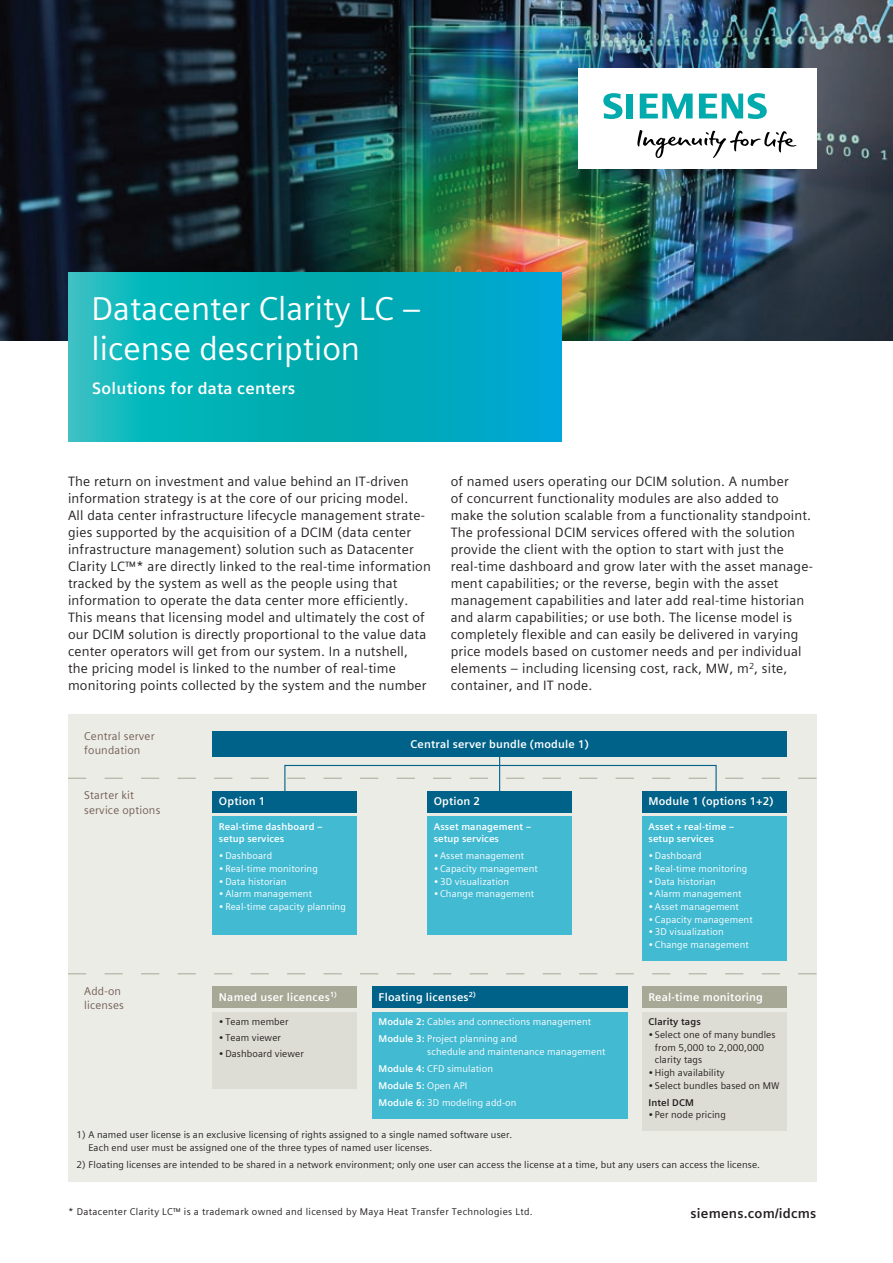
<style>
.page{position:relative;width:893px;height:1263px;background:#fff}
.page>*{position:absolute;margin:0;border:0;box-sizing:border-box;transform-origin:0 0}
.t1{font:33px/39.6px "Siemens Sans Global";color:#fff}
.t2{font:700 16.5px "Siemens Sans Global";letter-spacing:.015em;color:#fff}
.t3{font:13.5px/17px "Siemens Sans Global";letter-spacing:.015em;color:#231f20}
.t4{font:700 13.5px "Siemens Sans Global";letter-spacing:.015em;color:#231f20}
.t5{font:700 11.25px "Siemens Sans Global";letter-spacing:.015em;color:#fff}
.t6{font:11.25px/14.7px "Siemens Sans Global";letter-spacing:.015em;color:#725e54}
.t7{font:9.75px/17px "Siemens Sans Global";letter-spacing:.01em;color:#fff}
.t8{font:9.75px/12.6px "Siemens Sans Global";letter-spacing:.01em;color:#231f20}
.t9{font:700 9.75px/12.8px "Siemens Sans Global";letter-spacing:.01em;color:#fff}
.t10{font:9.75px "Siemens Sans Global";letter-spacing:.035em;color:#231f20}
.t11{font:700 9.75px "Siemens Sans Global";letter-spacing:.01em;color:#231f20}
.s1{font-weight:700}
</style>
<div class="page">
<div style="left:68px;top:714px;width:748px;height:468px;background:#ecece7"></div>
<img style="left:0;top:0;width:893px;height:340px">
<hr style="left:499px;top:748px;width:1px;height:51px;background:#006288">
<div style="left:578px;top:68px;width:238px;height:101px;background:#fff"></div>
<svg style="left:637px;top:130px;width:159px;height:28px"></svg>
<svg style="left:603px;top:93px;width:30px;height:26px"></svg>
<svg style="left:640px;top:94px;width:53px;height:25px"></svg>
<svg style="left:699px;top:93px;width:68px;height:26px"></svg>
<svg style="left:68px;top:272px;width:493px;height:170px;background:#05aebc"></svg>
<svg style="left:68px;top:764px;width:748px;height:37px"></svg>
<svg style="left:68px;top:973px;width:748px;height:1px"></svg>
<div style="left:213px;top:731px;width:574px;height:26px;background:#006288"></div>
<div style="left:213px;top:791px;width:144px;height:21px;background:#006288"></div>
<div style="left:213px;top:986px;width:144px;height:22px;background:#a8a896"></div>
<div style="left:642px;top:986px;width:145px;height:22px;background:#a8a896"></div>
<div style="left:427px;top:791px;width:145px;height:21px;background:#006288"></div>
<div style="left:372px;top:986px;width:255px;height:22px;background:#006288"></div>
<div style="left:642px;top:791px;width:145px;height:21px;background:#006288"></div>
<div style="left:213px;top:816px;width:144px;height:119px;background:#41bad2"></div>
<div style="left:213px;top:1012px;width:144px;height:77px;background:#deddd5"></div>
<div style="left:642px;top:1012px;width:145px;height:119px;background:#deddd5"></div>
<div style="left:427px;top:816px;width:145px;height:119px;background:#41bad2"></div>
<div style="left:372px;top:1012px;width:255px;height:106px;background:#41bad2"></div>
<div style="left:642px;top:816px;width:145px;height:145px;background:#41bad2"></div>
<h1 class="t1" style="left:92px;top:289px;width:331px">Datacenter Clarity LC – license description</h1>
<p class="t2" style="left:92px;top:376px;width:205px">Solutions for data centers</p>
<p class="t3" style="left:68px;top:473px;width:364px">The return on investment and value behind an IT-driven information strategy is at the core of our pricing model.<br>All data center infrastructure lifecycle management strate&shy;gies supported by the acquisition of a DCIM (data center infrastructure management) solution such as Datacenter Clarity LC™* are directly linked to the real-time information tracked by the system as well as the people using that information to operate the data center more efficiently.<br>This means that licensing model and ultimately the cost of our DCIM solution is directly proportional to the value data center operators will get from our system. In a nutshell, the pricing model is linked to the number of real-time monitoring points collected by the system and the number</p>
<p class="t3" style="left:451px;top:473px;width:364px">of named users operating our DCIM solution. A number<br>of concurrent functionality modules are also added to make the solution scalable from a functionality standpoint.<br>The professional DCIM services offered with the solution provide the client with the option to start with just the real-time dashboard and grow later with the asset manage&shy;ment capabilities; or the reverse, begin with the asset management capabilities and later add real-time historian and alarm capabilities; or use both. The -license model is completely flexible and can easily be delivered in varying price models based on customer needs and per individual elements – including licensing cost, rack, MW, m<sup>2</sup>, site, container, and IT node.</p>
<p class="t6" style="left:84px;top:728px;width:72px">Central server foundation</p>
<p class="t6" style="left:84px;top:788px;width:78px">Starter kit service options</p>
<p class="t6" style="left:84px;top:984px;width:41px">Add-on licenses</p>
<p class="t5" style="left:219px;top:793px;width:48px">Option 1</p>
<p class="t9" style="left:219px;top:820px;width:105px">Real-time dashboard – setup services</p>
<p class="t7" style="left:219px;top:847px;width:55px">•Dashboard</p>
<p class="t7" style="left:219px;top:860px;width:100px">• Real-time monitoring</p>
<p class="t7" style="left:219px;top:873px;width:69px">•Data historian</p>
<p class="t7" style="left:219px;top:885px;width:95px">•Alarm management</p>
<p class="t7" style="left:219px;top:898px;width:128px">• Real-time capacity planning</p>
<p class="t5" style="left:411px;top:735px;width:180px">Central server bundle (module 1)</p>
<p class="t5" style="left:434px;top:793px;width:48px">Option 2</p>
<p class="t9" style="left:434px;top:820px;width:99px">Asset management – setup services</p>
<p class="t7" style="left:434px;top:847px;width:92px">•Asset management</p>
<p class="t7" style="left:434px;top:860px;width:106px">• Capacity management</p>
<p class="t7" style="left:434px;top:873px;width:77px">• 3D visualization</p>
<p class="t7" style="left:434px;top:885px;width:102px">• Change management</p>
<p class="t5" style="left:648px;top:793px;width:127px">Module 1 (options 1+2)</p>
<p class="t9" style="left:648px;top:820px;width:87px">Asset + real-time – setup services</p>
<p class="t7" style="left:648px;top:847px;width:55px">•Dashboard</p>
<p class="t7" style="left:648px;top:860px;width:100px">• Real-time monitoring</p>
<p class="t7" style="left:648px;top:873px;width:69px">•Data historian</p>
<p class="t7" style="left:648px;top:885px;width:95px">•Alarm management</p>
<p class="t7" style="left:648px;top:898px;width:92px">•Asset management</p>
<p class="t7" style="left:648px;top:911px;width:106px">• Capacity management</p>
<p class="t7" style="left:648px;top:923px;width:77px">• 3D visualization</p>
<p class="t7" style="left:648px;top:936px;width:102px">• Change management</p>
<p class="t5" style="left:219px;top:988px;width:119px">Named user licences<sup>1)</sup></p>
<p class="t5" style="left:648px;top:988px;width:116px">Real-time monitoring</p>
<p class="t5" style="left:378px;top:988px;width:99px">Floating licenses<sup>2)</sup></p>
<p class="t8" style="left:219px;top:1015px;width:71px">• Team member</p>
<p class="t8" style="left:219px;top:1031px;width:64px">• Team viewer</p>
<p class="t8" style="left:219px;top:1047px;width:86px">•Dashboard viewer</p>
<p class="t7" style="left:378px;top:1013px;width:214px"><span class="s1">Module 2:</span> Cables and connections management<br><span class="s1">Module 3:</span> Project planning and</p>
<p class="t7" style="left:378px;top:1043px;width:229px;text-indent:49px">schedule and maintenance management<br><span class="s1">Module 4:</span> CFD simulation<br><span class="s1">Module 5:</span> Open API<br><span class="s1">Module 6:</span> 3D modeling add-on</p>
<p class="t11" style="left:648px;top:1014px;width:54px">Clarity tags</p>
<p class="t8" style="left:655px;top:1028px;width:122px;text-indent:-6px">• Select one of many bundles from 5,000 to 2,000,000 clarity tags</p>
<p class="t8" style="left:648px;top:1066px;width:78px">•High availability</p>
<p class="t8" style="left:648px;top:1079px;width:133px">• Select bundles based on MW</p>
<p class="t11" style="left:648px;top:1095px;width:47px">Intel DCM</p>
<p class="t8" style="left:648px;top:1108px;width:79px">• Per node pricing</p>
<p class="t8" style="left:88px;top:1129px;width:426px;text-indent:-12px">1) A named user license is an exclusive licensing of rights assigned to a single named software user.<br>Each end user must be assigned one of the three types of named user licenses.</p>
<p class="t8" style="left:77px;top:1158px;width:685px">2) Floating licenses are intended to be shared in a network environment; only one user can access the license at a time, but any users can access the license.</p>
<p class="t10" style="left:68px;top:1204px;width:466px">* Datacenter Clarity LC™ is a trademark owned and licensed by Maya Heat Transfer Technologies Ltd.</p>
<p class="t4" style="left:690px;top:1202px;width:127px">siemens.com/idcms</p>
</div>
